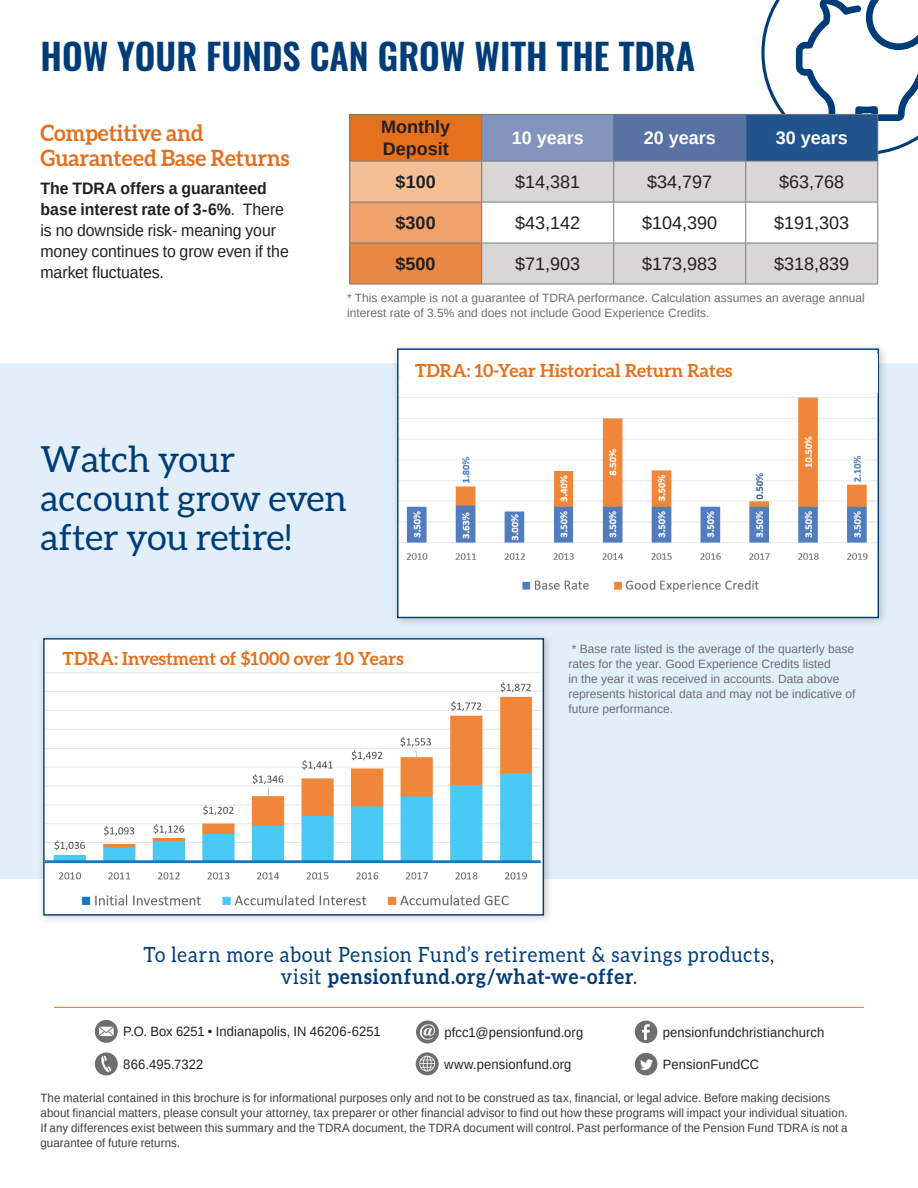
<style>
.page{position:relative;width:918px;height:1188px;background:#fff}
.page>*{position:absolute;margin:0;border:0;box-sizing:border-box;transform-origin:0 0}
.t1{font:36px/39px "Aleo";color:#003d78}
.t2{font:600 36px "Oswald";color:#003d78}
.t3{font:700 22.5px/25.5px "Aleo";color:#e4701e;scale:.96 1}
.t4{font:21px/22.5px "Aleo";letter-spacing:.04em;color:#003d78;text-align:center;scale:.92 1}
.t5{font:18px "Arimo";color:#231f20}
.t6{font:700 18px "Aleo";color:#e4701e}
.t7{font:700 18px/21.6px "Arimo";color:#231f20}
.t8{font:700 18px "Arimo";color:#fff}
.t9{font:16.5px/21px "Arimo";letter-spacing:-.005em;color:#231f20;scale:.96 1}
.t10{font:13.5px "Arimo";letter-spacing:.01em;color:#231f20;scale:.96 1}
.t11{font:12px/15px "Arimo";letter-spacing:.01em;color:#3e3e3f;scale:.96 1}
.t12{font:12px/15px "Arimo";color:#6d6e70}
.s1{font-weight:700}
</style>
<div class="page">
<svg style="left:761px;top:0;width:157px;height:155px"></svg>
<div style="left:0;top:363px;width:918px;height:516px;background:#e2eff9"></div>
<div style="left:391px;top:342px;width:497px;height:285px;background:#231f20;opacity:.23"></div>
<img style="left:399px;top:350px;width:478px;height:266px">
<div style="left:397px;top:348px;width:482px;height:270px;border:1px solid #003d78"></div>
<svg style="left:416px;top:1021px;width:23px;height:22px"></svg>
<svg style="left:95px;top:1053px;width:23px;height:22px"></svg>
<svg style="left:95px;top:1020px;width:23px;height:23px"></svg>
<div style="left:635px;top:1021px;width:22px;height:22px;background:#6d6e70;border-radius:50%"></div>
<svg style="left:642px;top:1024px;width:8px;height:16px"></svg>
<svg style="left:416px;top:1052px;width:23px;height:23px"></svg>
<svg style="left:419px;top:1056px;width:16px;height:15px"></svg>
<div style="left:635px;top:1053px;width:22px;height:22px;background:#6d6e70;border-radius:50%"></div>
<svg style="left:640px;top:1059px;width:13px;height:11px"></svg>
<hr style="left:54px;top:1007px;width:810px;height:1px;background:#e4701e">
<div style="left:37px;top:632px;width:516px;height:293px;background:#231f20;opacity:.23"></div>
<img style="left:45px;top:640px;width:497px;height:274px">
<div style="left:43px;top:638px;width:501px;height:278px;border:1px solid #003d78"></div>
<div style="left:350px;top:114px;width:132px;height:47px;background:#e4701e"></div>
<div style="left:482px;top:114px;width:132px;height:47px;background:#8395bd"></div>
<div style="left:614px;top:114px;width:132px;height:47px;background:#5772a3"></div>
<div style="left:746px;top:114px;width:132px;height:47px;background:#21548c"></div>
<div style="left:350px;top:161px;width:132px;height:41px;background:#f5bf95"></div>
<svg style="left:482px;top:162px;width:395px;height:122px;fill:#d8d6d7"></svg>
<div style="left:350px;top:202px;width:132px;height:41px;background:#efa26c"></div>
<div style="left:350px;top:243px;width:132px;height:41px;background:#e98842"></div>
<hr style="left:349px;top:114px;width:133px;height:1px;background:#787a7d">
<hr style="left:349px;top:115px;width:1px;height:46px;background:#787a7d">
<hr style="left:482px;top:114px;width:132px;height:1px;background:#787a7d">
<hr style="left:481px;top:115px;width:1px;height:46px;background:#787a7d">
<hr style="left:614px;top:114px;width:132px;height:1px;background:#787a7d">
<hr style="left:613px;top:115px;width:1px;height:46px;background:#787a7d">
<hr style="left:746px;top:114px;width:132px;height:1px;background:#787a7d">
<hr style="left:745px;top:115px;width:1px;height:46px;background:#787a7d">
<hr style="left:877px;top:115px;width:1px;height:46px;background:#787a7d">
<hr style="left:349px;top:161px;width:133px;height:1px;background:#787a7d">
<hr style="left:349px;top:161px;width:1px;height:41px;background:#787a7d">
<hr style="left:482px;top:161px;width:132px;height:1px;background:#787a7d">
<hr style="left:481px;top:161px;width:1px;height:41px;background:#787a7d">
<hr style="left:614px;top:161px;width:132px;height:1px;background:#787a7d">
<hr style="left:613px;top:161px;width:1px;height:41px;background:#787a7d">
<hr style="left:746px;top:161px;width:132px;height:1px;background:#787a7d">
<hr style="left:745px;top:161px;width:1px;height:41px;background:#787a7d">
<hr style="left:877px;top:161px;width:1px;height:41px;background:#787a7d">
<hr style="left:349px;top:202px;width:133px;height:1px;background:#787a7d">
<hr style="left:349px;top:202px;width:1px;height:41px;background:#787a7d">
<hr style="left:482px;top:202px;width:132px;height:1px;background:#787a7d">
<hr style="left:481px;top:202px;width:1px;height:41px;background:#787a7d">
<hr style="left:614px;top:202px;width:132px;height:1px;background:#787a7d">
<hr style="left:613px;top:202px;width:1px;height:41px;background:#787a7d">
<hr style="left:746px;top:202px;width:132px;height:1px;background:#787a7d">
<hr style="left:745px;top:202px;width:1px;height:41px;background:#787a7d">
<hr style="left:877px;top:202px;width:1px;height:41px;background:#787a7d">
<hr style="left:349px;top:243px;width:133px;height:1px;background:#787a7d">
<hr style="left:349px;top:243px;width:1px;height:41px;background:#787a7d">
<hr style="left:482px;top:243px;width:132px;height:1px;background:#787a7d">
<hr style="left:481px;top:243px;width:1px;height:41px;background:#787a7d">
<hr style="left:614px;top:243px;width:132px;height:1px;background:#787a7d">
<hr style="left:613px;top:243px;width:1px;height:41px;background:#787a7d">
<hr style="left:746px;top:243px;width:132px;height:1px;background:#787a7d">
<hr style="left:745px;top:243px;width:1px;height:41px;background:#787a7d">
<hr style="left:877px;top:243px;width:1px;height:41px;background:#787a7d">
<hr style="left:349px;top:284px;width:133px;height:1px;background:#787a7d">
<hr style="left:482px;top:284px;width:132px;height:1px;background:#787a7d">
<hr style="left:614px;top:284px;width:132px;height:1px;background:#787a7d">
<hr style="left:746px;top:284px;width:132px;height:1px;background:#787a7d">
<div style="left:63px;top:641px;width:408px;height:24px;background:#fff"></div>
<div style="left:401px;top:354px;width:477px;height:39px;background:#fff"></div>
<h1 class="t2" style="left:40px;top:31px;width:656px">HOW YOUR FUNDS CAN GROW WITH THE TDRA</h1>
<h2 class="t3" style="left:40px;top:120px;width:261px">Competitive and<br>Guaranteed Base Returns</h2>
<h3 class="t9" style="left:40px;top:178px;width:260px"><span class="s1">The TDRA offers a guaranteed base interest rate of 3-6%</span>. There is no downside risk- meaning your money continues to grow even if the market fluctuates.</h3>
<h3 class="t7" style="left:381px;top:117px;width:70px">Monthly<br>Deposit</h3>
<h3 class="t8" style="left:512px;top:126px;width:74px">10 years</h3>
<h3 class="t8" style="left:644px;top:126px;width:74px">20 years</h3>
<h3 class="t8" style="left:776px;top:126px;width:74px">30 years</h3>
<h3 class="t7" style="left:396px;top:171px;width:42px">$100</h3>
<h3 class="t5" style="left:515px;top:171px;width:67px">$14,381</h3>
<h3 class="t5" style="left:647px;top:171px;width:67px">$34,797</h3>
<h3 class="t5" style="left:779px;top:171px;width:67px">$63,768</h3>
<h3 class="t7" style="left:396px;top:212px;width:42px">$300</h3>
<h3 class="t5" style="left:515px;top:211px;width:67px">$43,142</h3>
<h3 class="t5" style="left:642px;top:211px;width:77px">$104,390</h3>
<h3 class="t5" style="left:774px;top:211px;width:77px">$191,303</h3>
<h3 class="t7" style="left:396px;top:253px;width:42px">$500</h3>
<h3 class="t5" style="left:515px;top:252px;width:67px">$71,903</h3>
<h3 class="t5" style="left:642px;top:252px;width:77px">$173,983</h3>
<h3 class="t5" style="left:774px;top:252px;width:77px">$318,839</h3>
<p class="t12" style="left:347px;top:290px;width:519px">* This example is not a guarantee of TDRA performance. Calculation assumes an average annual interest rate of 3.5% and does not include Good Experience Credits.</p>
<h3 class="t6" style="left:415px;top:361px;width:319px">TDRA: 10-Year Historical Return Rates</h3>
<h1 class="t1" style="left:40px;top:440px;width:308px">Watch your account grow even after you retire!</h1>
<h3 class="t6" style="left:63px;top:648px;width:342px">TDRA: Investment of $1000 over 10 Years</h3>
<p class="t12" style="left:569px;top:642px;width:288px">* Base rate listed is the average of the quarterly base rates for the year. Good Experience Credits listed<br>in the year it was received in accounts. Data above represents historical data and may not be indicative of future performance.</p>
<h3 class="t4" style="left:144px;top:943px;width:687px">To learn more about Pension Fund’s retirement &amp; savings products, visit <span class="s1">pensionfund.org/what-we-offer</span>.</h3>
<p class="t10" style="left:123px;top:1023px;width:270px">P.O. Box 6251 • Indianapolis, IN 46206-6251</p>
<p class="t10" style="left:123px;top:1056px;width:85px">866.495.7322</p>
<p class="t10" style="left:444px;top:1024px;width:146px">pfcc1@pensionfund.org</p>
<p class="t10" style="left:444px;top:1056px;width:134px">www.pensionfund.org</p>
<p class="t10" style="left:663px;top:1024px;width:170px">pensionfundchristianchurch</p>
<p class="t10" style="left:663px;top:1056px;width:102px">PensionFundCC</p>
<p class="t11" style="left:40px;top:1091px;width:842px">The material contained in this brochure is for informational purposes only and not to be construed as tax, financial, or legal advice. Before making decisions about financial matters, please consult your attorney, tax preparer or other financial advisor to find out how these programs will impact your individual situation.<br>If any differences exist between this summary and the TDRA document, the TDRA document will control. Past performance of the Pension Fund TDRA is not a guarantee of future returns.</p>
</div>
